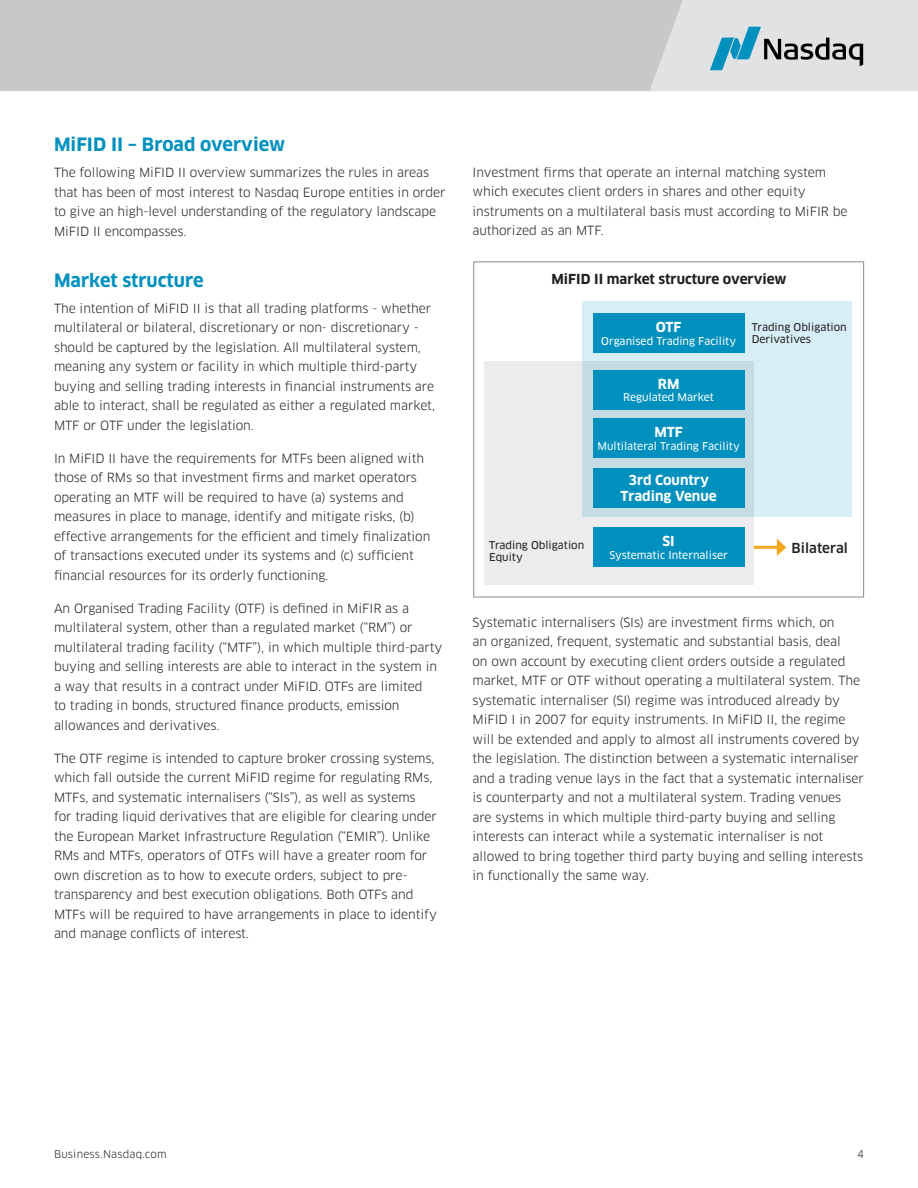
<style>
.page{position:relative;width:918px;height:1188px;background:#fff}
.page>*{position:absolute;margin:0;border:0;box-sizing:border-box;transform-origin:0 0}
.HEADER_13pt_blue{font:700 18px "Clan Pro";color:#0090be}
.Table_titles{font:700 13.5px/16.2px "Clan Pro";color:#fff;text-align:center}
._8_5{font:700 13.5px "Clan Pro";color:#231f20}
.Table_titles-2{font:500 13.5px "Clan Pro";color:#231f20}
.body_reg_black{font:12.3px/19.5px "Clan Pro";letter-spacing:-.005em;color:#231f20}
.Table_titles-3{font:10.5px "Clan Pro News";color:#fff}
.Table_titles-4{font:10.5px/12.6px "Clan Pro News";color:#231f20}
.t1{font:10.5px "Clan Pro";letter-spacing:.02em;color:#231f20}
</style>
<div class="page">
<div style="left:0;top:0;width:650px;height:91px;background:#c7c8ca"></div>
<svg style="left:650px;top:0;width:268px;height:91px;background:#ced4d8"></svg>
<div style="left:473px;top:261px;width:391px;height:336px;border:1px solid #8a8c8f"></div>
<div style="left:582px;top:301px;width:270px;height:216px;background:#d7eef6"></div>
<svg style="left:484px;top:362px;width:270px;height:223px;background:#e1e7eb"></svg>
<div style="left:593px;top:313px;width:151px;height:40px;background:#0090be"></div>
<div style="left:593px;top:370px;width:151px;height:39px;background:#0090be"></div>
<div style="left:593px;top:418px;width:151px;height:40px;background:#0090be"></div>
<div style="left:593px;top:527px;width:151px;height:40px;background:#0090be"></div>
<div style="left:593px;top:468px;width:151px;height:40px;background:#0090be"></div>
<hr style="left:754px;top:546px;width:26px;height:3px;background:#f5a81c">
<svg style="left:777px;top:539px;width:9px;height:17px"></svg>
<p class="HEADER_13pt_blue" style="left:54px;top:134px;width:233px">MiFID II – Broad overview</p>
<p class="body_reg_black" style="left:54px;top:163px;width:393px">The following MiFID II overview summarizes the rules in areas that has been of most interest to Nasdaq Europe entities in order to give an high-level understanding of the regulatory landscape MiFID II encompasses.</p>
<p class="HEADER_13pt_blue" style="left:54px;top:269px;width:151px">Market structure</p>
<p class="body_reg_black" style="left:54px;top:299px;width:383px">The intention of MiFID II is that all trading platforms - whether multilateral or bilateral, discretionary or non- discretionary - should be captured by the legislation. All multilateral system, meaning any system or facility in which multiple third-party buying and selling trading interests in financial instruments are able to interact, shall be regulated as either a regulated market, MTF or OTF under the legislation.</p>
<p class="body_reg_black" style="left:54px;top:449px;width:378px">In MiFID II have the requirements for MTFs been aligned with those of RMs so that investment firms and market operators operating an MTF will be required to have (a) systems and measures in place to manage, identify and mitigate risks, (b) effective arrangements for the efficient and timely finalization of transactions executed under its systems and (c) sufficient financial resources for its orderly functioning.</p>
<p class="body_reg_black" style="left:54px;top:599px;width:390px">An Organised Trading Facility (OTF) is defined in MiFIR as a multilateral system, other than a regulated market (“RM”) or multilateral trading facility (“MTF”), in which multiple third-party buying and selling interests are able to interact in the system in a way that results in a contract under MiFID. OTFs are limited<br>to trading in bonds, structured finance products, emission allowances and derivatives.</p>
<p class="body_reg_black" style="left:54px;top:749px;width:385px">The OTF regime is intended to capture broker crossing systems, which fall outside the current MiFID regime for regulating RMs, MTFs, and systematic internalisers (“SIs”), as well as systems<br>for trading liquid derivatives that are eligible for clearing under the European Market Infrastructure Regulation (“EMIR”). Unlike RMs and MTFs, operators of OTFs will have a greater room for own discretion as to how to execute orders, subject to pre&shy;transparency and best execution obligations. Both OTFs and MTFs will be required to have arrangements in place to identify and manage conflicts of interest.</p>
<p class="body_reg_black" style="left:472px;top:163px;width:377px">Investment firms that operate an internal matching system which executes client orders in shares and other equity instruments on a multilateral basis must according to MiFIR be authorized as an MTF.</p>
<p class="_8_5" style="left:551px;top:271px;width:237px">MiFID II market structure overview</p>
<p class="Table_titles" style="left:656px;top:319px;width:27px">OTF</p>
<p class="Table_titles-3" style="left:601px;top:335px;width:136px">Organised Trading Facility</p>
<p class="Table_titles" style="left:658px;top:376px;width:23px">RM</p>
<p class="Table_titles-3" style="left:623px;top:391px;width:92px">Regulated Market</p>
<p class="Table_titles" style="left:654px;top:424px;width:30px">MTF</p>
<p class="Table_titles-3" style="left:598px;top:440px;width:144px">Multilateral Trading Facility</p>
<p class="Table_titles-4" style="left:752px;top:321px;width:97px">Trading Obligation<br>Derivatives</p>
<p class="Table_titles-4" style="left:489px;top:538px;width:97px">Trading Obligation<br>Equity</p>
<p class="Table_titles" style="left:621px;top:472px;width:98px">3rd Country<br>Trading Venue</p>
<p class="Table_titles" style="left:663px;top:533px;width:14px">SI</p>
<p class="Table_titles-3" style="left:609px;top:549px;width:120px">Systematic Internaliser</p>
<p class="Table_titles-2" style="left:792px;top:540px;width:58px">Bilateral</p>
<p class="body_reg_black" style="left:472px;top:613px;width:393px">Systematic internalisers (SIs) are investment firms which, on<br>an organized, frequent, systematic and substantial basis, deal<br>on own account by executing client orders outside a regulated market, MTF or OTF without operating a multilateral system. The systematic internaliser (SI) regime was introduced already by MiFID I in 2007 for equity instruments. In MiFID II, the regime will be extended and apply to almost all instruments covered by the legislation. The distinction between a systematic internaliser and a trading venue lays in the fact that a systematic internaliser is counterparty and not a multilateral system. Trading venues<br>are systems in which multiple third-party buying and selling interests can interact while a systematic internaliser is not allowed to bring together third party buying and selling interests in functionally the same way.</p>
<p class="t1" style="left:54px;top:1148px;width:114px">Business.Nasdaq.com</p>
<p class="t1" style="left:857px;top:1148px;width:8px">4</p>
</div>
